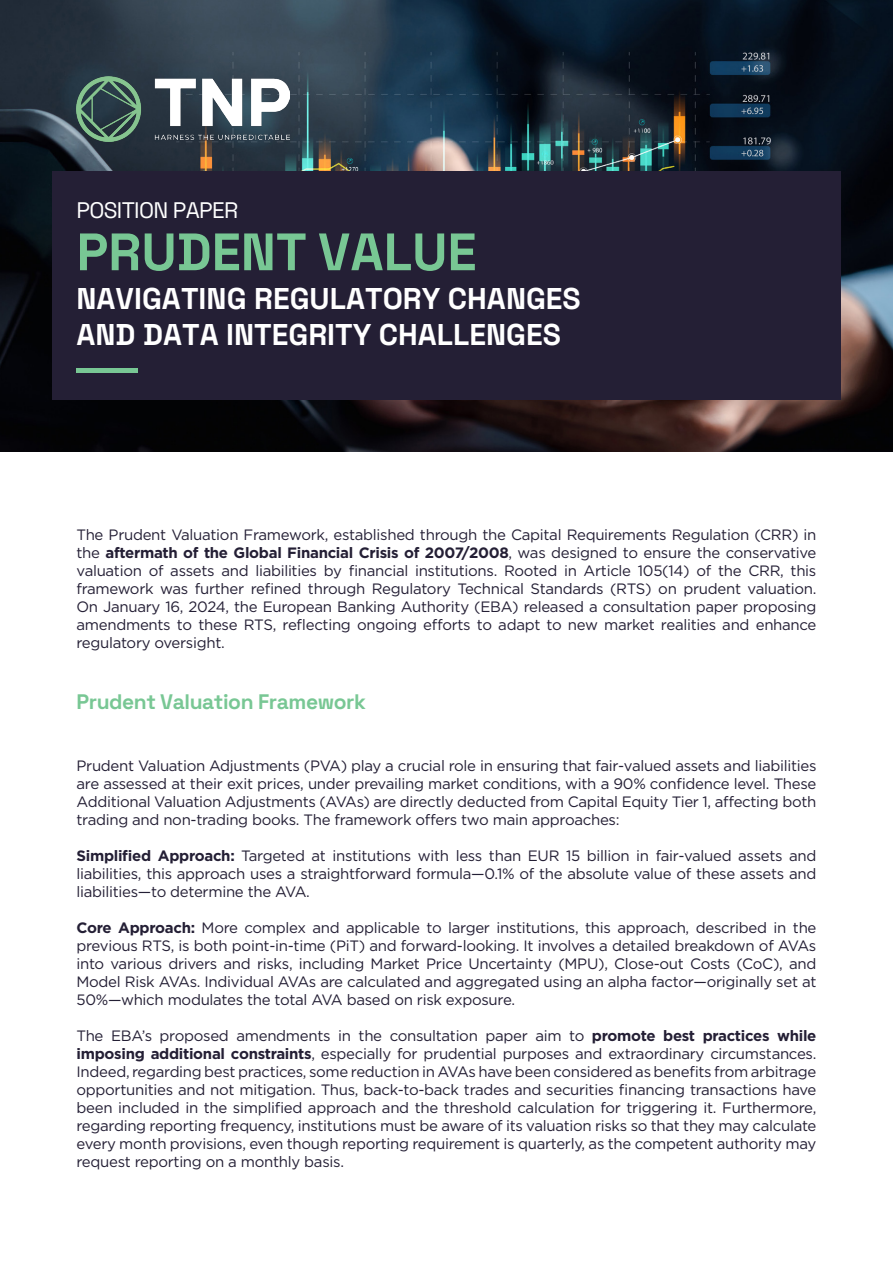
<style>
.page{position:relative;width:893px;height:1263px;background:#fff}
.page>*{position:absolute;margin:0;border:0;box-sizing:border-box;transform-origin:0 0}
.TITRES_niveau_2{font:300 52.5px "Space Grotesk";color:#78c794}
.TITRES_niveau_2-2{font:300 30px "Space Grotesk";color:#fff}
.TITRES_niveau_2-3{font:300 22.5px "Space Grotesk";letter-spacing:-.03em;color:#fff}
.t1{font:300 21px "Space Grotesk";letter-spacing:-.02em;color:#78c794}
.t2{font:15px/18px "Gotham";letter-spacing:-.02em;color:#241f35;text-align:justify}
.s1{font-weight:700}
</style>
<div class="page">
<img style="left:0;top:0;width:893px;height:452px">
<img style="left:77px;top:77px;width:212px;height:65px">
<div style="left:52px;top:172px;width:789px;height:228px;background:#241f35"></div>
<div style="left:77px;top:368px;width:61px;height:5px;background:#78c794"></div>
<p class="TITRES_niveau_2-3" style="left:77px;top:194px;width:163px">POSITION PAPER</p>
<p class="TITRES_niveau_2" style="left:77px;top:213px;width:401px">PRUDENT VALUE</p>
<p class="TITRES_niveau_2-2" style="left:77px;top:277px;width:506px">NAVIGATING REGULATORY CHANGES</p>
<p class="TITRES_niveau_2-2" style="left:77px;top:313px;width:486px">AND DATA INTEGRITY CHALLENGES</p>
<p class="t2" style="left:77px;top:526px;width:741px">The Prudent Valuation Framework, established through the Capital Requirements Regulation (CRR) in the <span class="s1">aftermath of the Global Financial Crisis of 2007/2008</span>, was designed to ensure the conservative valuation of assets and liabilities by financial institutions. Rooted in Article 105(14) of the CRR, this framework was further refined through Regulatory Technical Standards (RTS) on prudent valuation.<br>On January 16, 2024, the European Banking Authority (EBA) released a consultation paper proposing amendments to these RTS, reflecting ongoing efforts to adapt to new market realities and enhance regulatory oversight.</p>
<p class="t1" style="left:77px;top:687px;width:291px">Prudent Valuation Framework</p>
<p class="t2" style="left:77px;top:756px;width:741px">Prudent Valuation Adjustments (PVA) play a crucial role in ensuring that fair-valued assets and liabilities are assessed at their exit prices, under prevailing market conditions, with a 90% confidence level. These Additional Valuation Adjustments (AVAs) are directly deducted from Capital Equity Tier 1, affecting both trading and non-trading books. The framework offers two main approaches:</p>
<p class="t2" style="left:77px;top:846px;width:741px"><span class="s1">Simplified Approach:</span> Targeted at institutions with less than EUR 15 billion in fair-valued assets and liabilities, this approach uses a straightforward formula—0.1% of the absolute value of these assets and liabilities—to determine the AVA.</p>
<p class="t2" style="left:77px;top:918px;width:741px"><span class="s1">Core Approach:</span> More complex and applicable to larger institutions, this approach, described in the previous RTS, is both point-in-time (PiT) and forward-looking. It involves a detailed breakdown of AVAs into various drivers and risks, including Market Price Uncertainty (MPU), Close-out Costs (CoC), and Model Risk AVAs. Individual AVAs are calculated and aggregated using an alpha factor—originally set at 50%—which modulates the total AVA based on risk exposure.</p>
<p class="t2" style="left:77px;top:1026px;width:741px">The EBA’s proposed amendments in the consultation paper aim to <span class="s1">promote best practices while imposing additional constraints</span>, especially for prudential purposes and extraordinary circumstances.<br>Indeed, regarding best practices, some reduction in AVAs have been considered as benefits from arbitrage opportunities and not mitigation. Thus, back-to-back trades and securities financing transactions have been included in the simplified approach and the threshold calculation for triggering it. Furthermore, regarding reporting frequency, institutions must be aware of its valuation risks so that they may calculate every month provisions, even though reporting requirement is quarterly, as the competent authority may request reporting on a monthly basis.</p>
</div>
